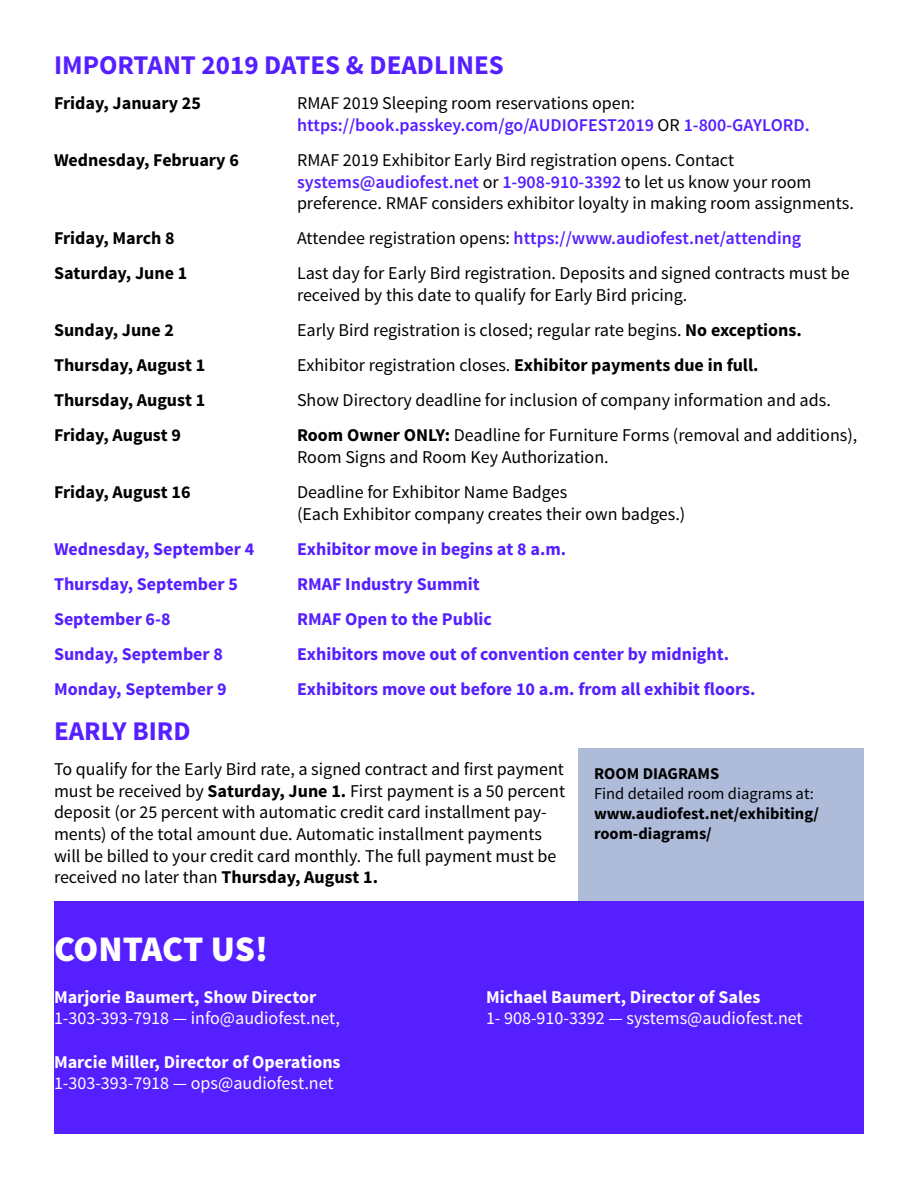
<style>
.page{position:relative;width:918px;height:1188px;background:#fff}
.page>*{position:absolute;margin:0;border:0;box-sizing:border-box;transform-origin:0 0}
.t1{font:900 36px "Source Sans Pro";letter-spacing:-.01em;color:#fff}
.t2{font:700 27px "Source Sans Pro";color:#551fff}
.t3{font:18px/21.6px "Source Sans Pro";color:#000}
.t4{font:700 18px "Source Sans Pro";color:#551fff}
.t5{font:600 18px/21.6px "Source Sans Pro";color:#551fff}
.t6{font:700 18px "Source Sans Pro";color:#000}
.t7{font:18px "Source Sans Pro";color:#fff}
.t8{font:700 18px "Source Sans Pro";color:#fff}
.t9{font:700 16.5px/19.8px "Source Sans Pro";color:#000}
.t10{font:16.5px "Source Sans Pro";color:#000}
.s1{font-weight:400;color:#000}
.s2{font-weight:600;color:#551fff}
.s3{font-weight:700}
</style>
<div class="page">
<div style="left:579px;top:748px;width:285px;height:197px;background:#aebcda"></div>
<div style="left:54px;top:902px;width:810px;height:232px;background:#551fff"></div>
<h2 class="t2" style="left:54px;top:48px;width:452px">IMPORTANT 2019 DATES &amp; DEADLINES</h2>
<p class="t6" style="left:54px;top:92px;width:148px">Friday, January 25</p>
<p class="t5" style="left:297px;top:93px;width:514px"><span class="s1">RMAF 2019 Sleeping room reservations open: </span>https://book.passkey.com/go/AUDIOFEST2019 <span class="s1">OR</span> 1-800-GAYLORD.</p>
<p class="t6" style="left:54px;top:149px;width:186px">Wednesday, February 6</p>
<p class="t3" style="left:297px;top:150px;width:558px">RMAF 2019 Exhibitor Early Bird registration opens. Contact <span class="s2">systems@audiofest.net</span> or <span class="s2">1-908-910-3392</span> to let us know your room preference. RMAF considers exhibitor loyalty in making room assignments.</p>
<p class="t6" style="left:54px;top:227px;width:122px">Friday, March 8</p>
<p class="t5" style="left:297px;top:228px;width:506px"><span class="s1">Attendee registration opens:</span> https://www.audiofest.net/attending</p>
<p class="t6" style="left:54px;top:262px;width:135px">Saturday, June 1</p>
<p class="t3" style="left:297px;top:263px;width:554px">Last day for Early Bird registration. Deposits and signed contracts must be received by this date to qualify for Early Bird pricing.</p>
<p class="t6" style="left:54px;top:319px;width:122px">Sunday, June 2</p>
<p class="t3" style="left:297px;top:320px;width:506px">Early Bird registration is closed; regular rate begins. <span class="s3">No exceptions.</span></p>
<p class="t6" style="left:54px;top:354px;width:153px">Thursday, August 1</p>
<p class="t3" style="left:297px;top:355px;width:463px">Exhibitor registration closes. <span class="s3">Exhibitor payments due in full.</span></p>
<p class="t6" style="left:54px;top:389px;width:153px">Thursday, August 1</p>
<p class="t3" style="left:297px;top:390px;width:535px">Show Directory deadline for inclusion of company information and ads.</p>
<p class="t6" style="left:54px;top:424px;width:129px">Friday, August 9</p>
<p class="t3" style="left:297px;top:425px;width:562px"><span class="s3">Room Owner ONLY:</span> Deadline for Furniture Forms (removal and additions),<br>Room Signs and Room Key Authorization.</p>
<p class="t6" style="left:54px;top:481px;width:138px">Friday, August 16</p>
<p class="t3" style="left:297px;top:482px;width:390px">Deadline for Exhibitor Name Badges<br>(Each Exhibitor company creates their own badges.)</p>
<p class="t4" style="left:54px;top:537px;width:202px">Wednesday, September 4</p>
<p class="t4" style="left:297px;top:537px;width:271px">Exhibitor move in begins at 8 a.m.</p>
<p class="t4" style="left:54px;top:572px;width:185px">Thursday, September 5</p>
<p class="t4" style="left:297px;top:572px;width:184px">RMAF Industry Summit</p>
<p class="t4" style="left:54px;top:608px;width:118px">September 6-8</p>
<p class="t4" style="left:297px;top:608px;width:196px">RMAF Open to the Public</p>
<p class="t4" style="left:54px;top:643px;width:171px">Sunday, September 8</p>
<p class="t4" style="left:297px;top:643px;width:434px">Exhibitors move out of convention center by midnight.</p>
<p class="t4" style="left:54px;top:678px;width:174px">Monday, September 9</p>
<p class="t4" style="left:297px;top:678px;width:460px">Exhibitors move out before 10 a.m. from all exhibit floors.</p>
<h2 class="t2" style="left:54px;top:714px;width:138px">EARLY BIRD</h2>
<p class="t3" style="left:54px;top:759px;width:513px">To qualify for the Early Bird rate, a signed contract and first payment must be received by <span class="s3">Saturday, June 1.</span> First payment is a 50 percent deposit (or 25 percent with automatic credit card installment pay&shy;ments) of the total amount due. Automatic installment payments will be billed to your credit card monthly. The full payment must be received no later than <span class="s3">Thursday, August 1.</span></p>
<p class="t9" style="left:594px;top:764px;width:127px">ROOM DIAGRAMS</p>
<p class="t10" style="left:594px;top:783px;width:221px">Find detailed room diagrams at:</p>
<p class="t9" style="left:594px;top:804px;width:227px">www.audiofest.net/exhibiting/ room-diagrams/</p>
<h1 class="t1" style="left:54px;top:926px;width:215px">CONTACT US!</h1>
<p class="t8" style="left:54px;top:985px;width:264px">Marjorie Baumert, Show Director</p>
<p class="t8" style="left:486px;top:985px;width:276px">Michael Baumert, Director of Sales</p>
<p class="t7" style="left:54px;top:1007px;width:288px">1-303-393-7918 — info@audiofest.net,</p>
<p class="t7" style="left:486px;top:1007px;width:318px">1- 908-910-3392 — systems@audiofest.net</p>
<p class="t8" style="left:54px;top:1050px;width:288px">Marcie Miller, Director of Operations</p>
<p class="t7" style="left:54px;top:1072px;width:281px">1-303-393-7918 — ops@audiofest.net</p>
</div>
